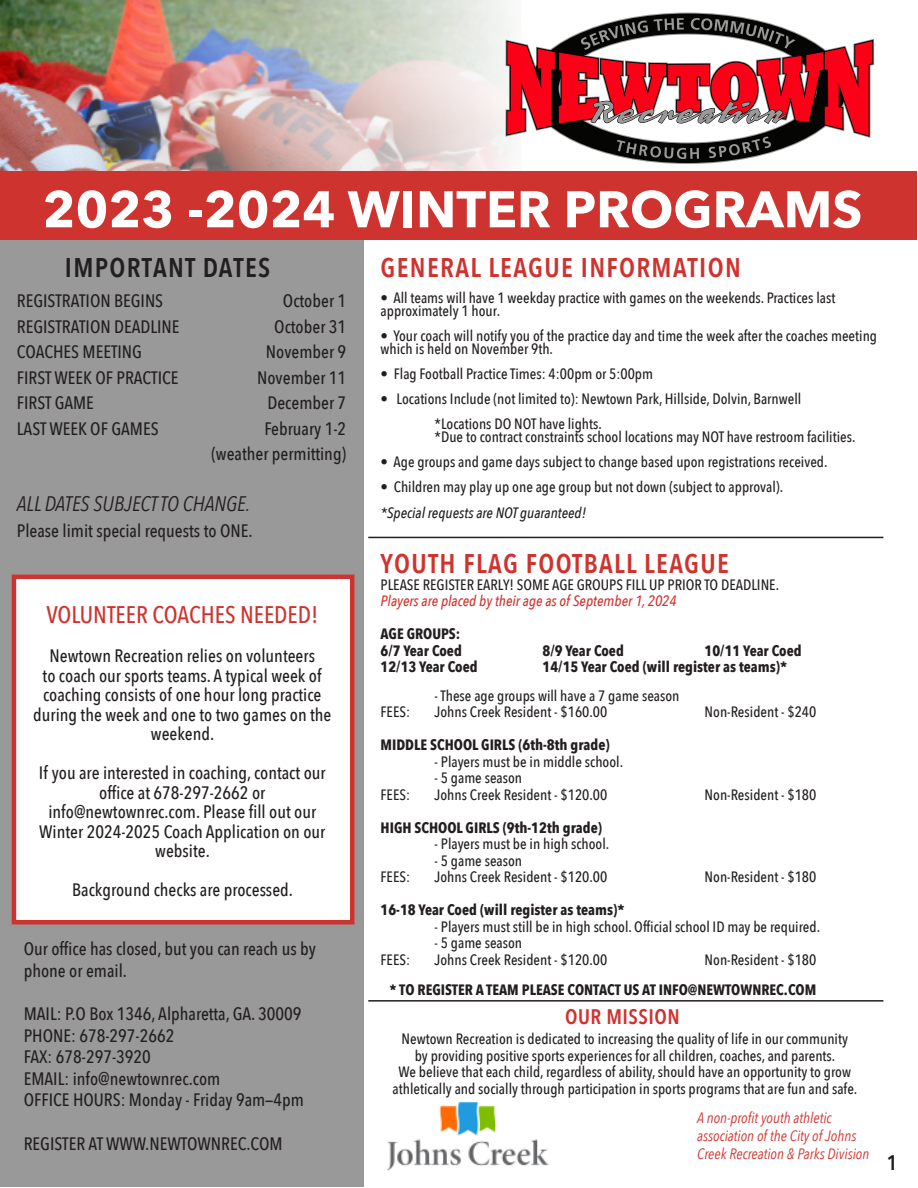
<style>
.page{position:relative;width:918px;height:1188px;background:#fff}
.page>*{position:absolute;margin:0;border:0;box-sizing:border-box;transform-origin:0 0}
.t1{font:700 51px "Avenir Next";color:#fff}
.t2{font:600 27px "Avenir Next Condensed";letter-spacing:.05em;color:#cf332f}
.t3{font:600 27px "Avenir Next Condensed";letter-spacing:.05em;color:#231f20}
.t4{font:500 24px "Avenir Next Condensed";color:#cf332f}
.t5{font:italic 21px "Avenir Next Condensed";color:#231f20}
.t6{font:600 21px "Avenir Next Condensed";letter-spacing:.025em;color:#cf332f}
.t7{font:600 21px "Avenir Next Condensed";color:#231f20}
.t8{font:500 18px/19.5px "Avenir Next Condensed";color:#231f20;text-align:center}
.t9{font:500 15px/12.6px "Avenir Next Condensed";color:#231f20}
.t10{font:700 15px "Avenir Next Condensed";color:#231f20}
.t11{font:italic 15px "Avenir Next Condensed";color:#cf332f}
.t12{font:italic 500 15px "Avenir Next Condensed";color:#cf332f}
.t13{font:italic 500 15px "Avenir Next Condensed";color:#231f20}
</style>
<div class="page">
<img style="left:0;top:0;width:510px;height:206px">
<div style="left:1px;top:238px;width:363px;height:949px;background:#999"></div>
<div style="left:1px;top:171px;width:916px;height:69px;background:#cf332f"></div>
<svg style="left:629px;top:14px;width:118px;height:149px"></svg>
<svg style="left:505px;top:18px;width:369px;height:141px"></svg>
<img style="left:387px;top:1102px;width:162px;height:69px">
<hr style="left:368px;top:1000px;width:515px;height:2px;background:#231f20">
<hr style="left:368px;top:537px;width:515px;height:1px;background:#231f20">
<div style="left:12px;top:575px;width:342px;height:349px;background:#fff;border:4px solid #cf332f"></div>
<p class="t1" style="left:43px;top:165px;width:821px">2023 -2024 WINTER PROGRAMS</p>
<p class="t3" style="left:65px;top:244px;width:207px">IMPORTANT DATES</p>
<p class="t2" style="left:381px;top:244px;width:362px">GENERAL LEAGUE INFORMATION</p>
<p class="t8" style="left:17px;top:291px;width:148px">REGISTRATION BEGINS</p>
<p class="t8" style="left:283px;top:291px;width:65px">October 1</p>
<p class="t8" style="left:17px;top:316px;width:164px">REGISTRATION DEADLINE</p>
<p class="t8" style="left:274px;top:316px;width:73px">October 31</p>
<p class="t8" style="left:17px;top:342px;width:127px">COACHES MEETING</p>
<p class="t8" style="left:266px;top:342px;width:82px">November 9</p>
<p class="t8" style="left:17px;top:367px;width:163px">FIRST WEEK OF PRACTICE</p>
<p class="t8" style="left:257px;top:367px;width:91px">November 11</p>
<p class="t8" style="left:17px;top:393px;width:79px">FIRST GAME</p>
<p class="t8" style="left:267px;top:393px;width:80px">December 7</p>
<p class="t8" style="left:17px;top:418px;width:143px">LAST WEEK OF GAMES</p>
<p class="t8" style="left:264px;top:418px;width:83px">February 1-2</p>
<p class="t8" style="left:211px;top:444px;width:136px">(weather permitting)</p>
<p class="t5" style="left:17px;top:491px;width:235px">ALL DATES SUBJECT TO CHANGE.</p>
<p class="t8" style="left:17px;top:520px;width:237px">Please limit special requests to ONE.</p>
<p class="t4" style="left:46px;top:600px;width:274px">VOLUNTEER COACHES NEEDED!</p>
<p class="t8" style="left:33px;top:646px;width:300px">Newtown Recreation relies on volunteers<br>to coach our sports teams. A typical week of coaching consists of one hour long practice during the week and one to two games on the weekend.</p>
<p class="t8" style="left:39px;top:763px;width:288px">If you are interested in coaching, contact our office at 678-297-2662 or</p>
<p class="t8" style="left:39px;top:802px;width:288px">info@newtownrec.com. Please fill out our<br>Winter 2024-2025 Coach Application on our website.</p>
<p class="t8" style="left:72px;top:880px;width:222px">Background checks are processed.</p>
<p class="t8" style="left:24px;top:938px;width:294px;line-height:21.6px;text-align:left">Our office has closed, but you can reach us by phone or email.</p>
<p class="t8" style="left:24px;top:1004px;width:279px">MAIL: P.O Box 1346, Alpharetta, GA. 30009</p>
<p class="t8" style="left:24px;top:1025px;width:152px">PHONE: 678-297-2662</p>
<p class="t8" style="left:24px;top:1047px;width:129px">FAX: 678-297-3920</p>
<p class="t8" style="left:24px;top:1069px;width:198px">EMAIL: info@newtownrec.com</p>
<p class="t8" style="left:24px;top:1090px;width:282px">OFFICE HOURS: Monday - Friday 9am—4pm</p>
<p class="t8" style="left:24px;top:1133px;width:260px">REGISTER AT WWW.NEWTOWNREC.COM</p>
<p class="t9" style="left:381px;top:292px;width:456px">• All teams will have 1 weekday practice with games on the weekends. Practices last</p>
<p class="t9" style="left:381px;top:304px;width:121px">approximately 1 hour.</p>
<p class="t9" style="left:381px;top:330px;width:498px">• Your coach will notify you of the practice day and time the week after the coaches meeting which is held on November 9th.</p>
<p class="t9" style="left:381px;top:367px;width:274px">• Flag Football Practice Times: 4:00pm or 5:00pm</p>
<p class="t9" style="left:381px;top:393px;width:422px">• Locations Include (not limited to): Newtown Park, Hillside, Dolvin, Barnwell</p>
<p class="t9" style="left:435px;top:418px;width:169px">*Locations DO NOT have lights.</p>
<p class="t9" style="left:435px;top:430px;width:422px">*Due to contract constraints school locations may NOT have restroom facilities.</p>
<p class="t9" style="left:381px;top:456px;width:449px">• Age groups and game days subject to change based upon registrations received.</p>
<p class="t9" style="left:381px;top:481px;width:404px">• Children may play up one age group but not down (subject to approval).</p>
<p class="t13" style="left:381px;top:503px;width:207px">*Special requests are NOT guaranteed!</p>
<p class="t2" style="left:381px;top:541px;width:350px">YOUTH FLAG FOOTBALL LEAGUE</p>
<p class="t9" style="left:381px;top:578px;width:400px">PLEASE REGISTER EARLY! SOME AGE GROUPS FILL UP PRIOR TO DEADLINE.</p>
<p class="t12" style="left:381px;top:592px;width:297px">Players are placed by their age as of September 1, 2024</p>
<p class="t10" style="left:381px;top:625px;width:81px">AGE GROUPS:</p>
<p class="t10" style="left:381px;top:641px;width:83px">6/7 Year Coed</p>
<p class="t10" style="left:543px;top:641px;width:83px">8/9 Year Coed</p>
<p class="t10" style="left:705px;top:641px;width:99px">10/11 Year Coed</p>
<p class="t10" style="left:381px;top:658px;width:99px">12/13 Year Coed</p>
<p class="t10" style="left:543px;top:658px;width:246px">14/15 Year Coed (will register as teams)*</p>
<p class="t9" style="left:435px;top:689px;width:246px">- These age groups will have a 7 game season</p>
<p class="t9" style="left:381px;top:706px;width:31px">FEES:</p>
<p class="t9" style="left:435px;top:706px;width:174px">Johns Creek Resident - $160.00</p>
<p class="t9" style="left:705px;top:706px;width:113px">Non-Resident - $240</p>
<p class="t10" style="left:381px;top:736px;width:231px">MIDDLE SCHOOL GIRLS (6th-8th grade)</p>
<p class="t9" style="left:435px;top:755px;width:190px">- Players must be in middle school.</p>
<p class="t9" style="left:435px;top:772px;width:89px">- 5 game season</p>
<p class="t9" style="left:381px;top:788px;width:31px">FEES:</p>
<p class="t9" style="left:435px;top:788px;width:174px">Johns Creek Resident - $120.00</p>
<p class="t9" style="left:705px;top:788px;width:113px">Non-Resident - $180</p>
<p class="t10" style="left:381px;top:818px;width:223px">HIGH SCHOOL GIRLS (9th-12th grade)</p>
<p class="t9" style="left:435px;top:838px;width:176px">- Players must be in high school.</p>
<p class="t9" style="left:435px;top:854px;width:89px">- 5 game season</p>
<p class="t9" style="left:381px;top:871px;width:31px">FEES:</p>
<p class="t9" style="left:435px;top:871px;width:174px">Johns Creek Resident - $120.00</p>
<p class="t9" style="left:705px;top:871px;width:113px">Non-Resident - $180</p>
<p class="t10" style="left:381px;top:901px;width:245px">16-18 Year Coed (will register as teams)*</p>
<p class="t9" style="left:435px;top:920px;width:387px">- Players must still be in high school. Official school ID may be required.</p>
<p class="t9" style="left:435px;top:937px;width:89px">- 5 game season</p>
<p class="t9" style="left:381px;top:953px;width:31px">FEES:</p>
<p class="t9" style="left:435px;top:953px;width:174px">Johns Creek Resident - $120.00</p>
<p class="t9" style="left:705px;top:953px;width:113px">Non-Resident - $180</p>
<p class="t10" style="left:390px;top:980px;width:428px">* TO REGISTER A TEAM PLEASE CONTACT US AT INFO@NEWTOWNREC.COM</p>
<p class="t6" style="left:565px;top:999px;width:116px">OUR MISSION</p>
<p class="t9" style="left:402px;top:1033px;width:448px">Newtown Recreation is dedicated to increasing the quality of life in our community</p>
<p class="t9" style="left:415px;top:1049px;width:422px">by providing positive sports experiences for all children, coaches, and parents.</p>
<p class="t9" style="left:398px;top:1066px;width:454px">We believe that each child, regardless of ability, should have an opportunity to grow</p>
<p class="t9" style="left:393px;top:1082px;width:466px">athletically and socially through participation in sports programs that are fun and safe.</p>
<p class="t11" style="left:697px;top:1109px;width:136px">A non-profit youth athletic</p>
<p class="t11" style="left:697px;top:1127px;width:161px">association of the City of Johns</p>
<p class="t11" style="left:697px;top:1145px;width:174px">Creek Recreation &amp; Parks Division</p>
<p class="t7" style="left:887px;top:1145px;width:12px">1</p>
</div>
